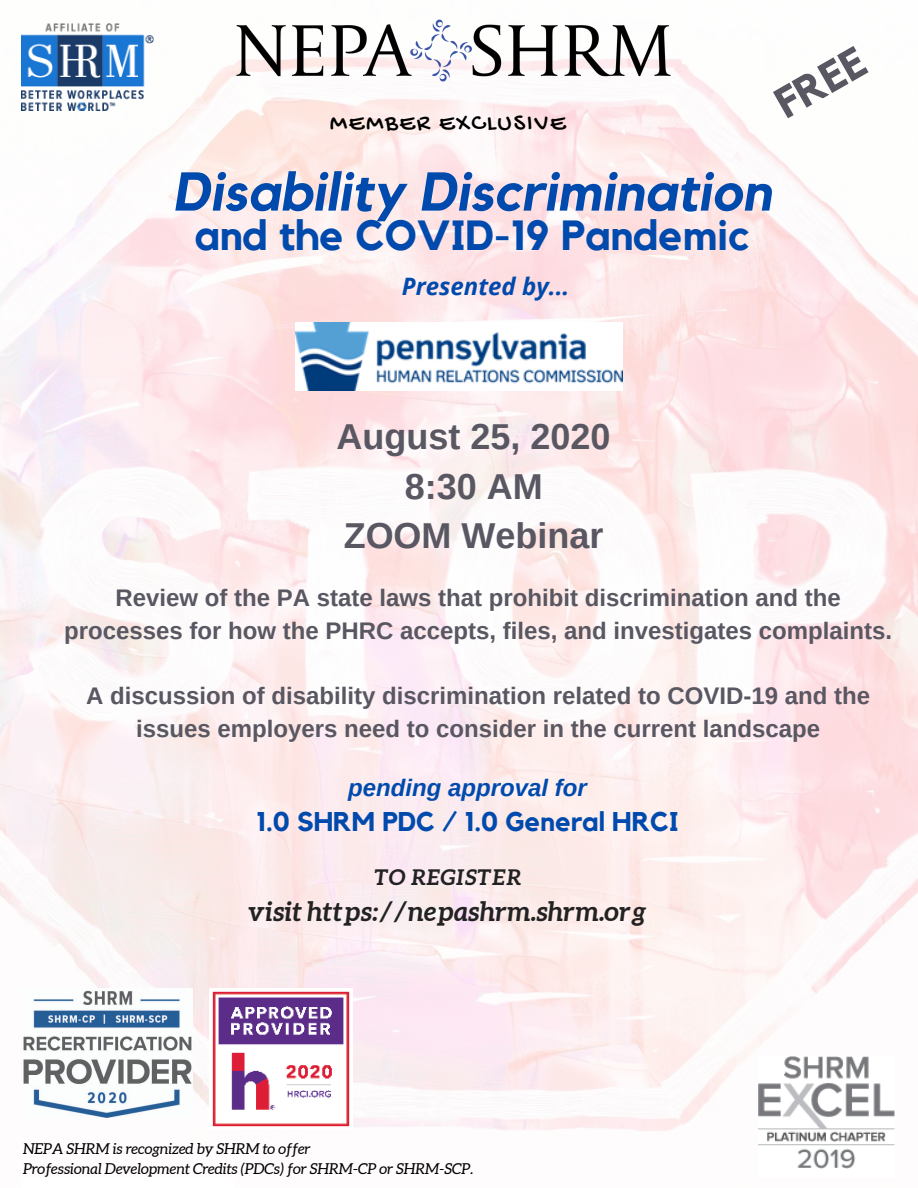
<style>
.page{position:relative;width:918px;height:1188px;background:#fff}
.page>*{position:absolute;margin:0;border:0;box-sizing:border-box;transform-origin:0 0}
.t1{font:italic 700 54px "Kollektif";color:#004aad}
.t2{font:700 42.75px "Kollektif";color:#595762}
.t3{font:700 42px "Kollektif";color:#004aad}
.t4{font:700 36px/49.5px "Arimo";color:#595762;text-align:center}
.t5{font:italic 700 27px "Aleo";color:#222}
.t6{font:700 27px "Kollektif";color:#004aad}
.t7{font:24.9px "Gochi Hand";letter-spacing:.07em;color:#000}
.t8{font:700 24px/32.7px "Arimo";color:#595762;text-align:center}
.t9{font:italic 700 24px "Arimo";color:#004aad}
.t10{font:italic 700 24px "Open Sans";color:#004aad}
.t11{font:italic 700 21.75px "Aleo";color:#222}
.t12{font:italic 15px/20.2px "Aleo";color:#000}
</style>
<div class="page">
<img style="left:0;top:37px;width:918px;height:1108px">
<img style="left:21px;top:23px;width:132px;height:87px">
<img style="left:233px;top:19px;width:449px;height:73px">
<img style="left:758px;top:1056px;width:136px;height:113px">
<img style="left:210px;top:988px;width:143px;height:142px">
<img style="left:21px;top:988px;width:171px;height:129px">
<img style="left:295px;top:323px;width:327px;height:67px">
<p class="t7" style="left:330px;top:110px;width:237px">MEMBER EXCLUSIVE</p>
<h2 class="t2" style="left:769px;top:89px;width:98px;rotate:-30deg">FREE</h2>
<h1 class="t1" style="left:173px;top:167px;width:600px">Disability Discrimination</h1>
<h3 class="t3" style="left:195px;top:216px;width:557px">and the COVID-19 Pandemic</h3>
<p class="t10" style="left:402px;top:269px;width:169px">Presented by...</p>
<h3 class="t4" style="left:337px;top:412px;width:275px">August 25, 2020<br>8:30 AM<br>ZOOM Webinar</h3>
<p class="t8" style="left:64px;top:581px;width:830px">Review of the PA state laws that prohibit discrimination and the processes for how the PHRC accepts, files, and investigates complaints.</p>
<p class="t8" style="left:86px;top:679px;width:785px">A discussion of disability discrimination related to COVID-19 and the issues employers need to consider in the current landscape</p>
<p class="t9" style="left:348px;top:774px;width:240px">pending approval for</p>
<p class="t6" style="left:256px;top:809px;width:424px">1.0 SHRM PDC / 1.0 General HRCI</p>
<p class="t11" style="left:375px;top:865px;width:148px">TO REGISTER</p>
<p class="t5" style="left:248px;top:896px;width:400px">visit https://nepashrm.shrm.org</p>
<p class="t12" style="left:23px;top:1138px;width:452px">NEPA SHRM is recognized by SHRM to offer<br>Professional Development Credits (PDCs) for SHRM-CP or SHRM-SCP.</p>
</div>
